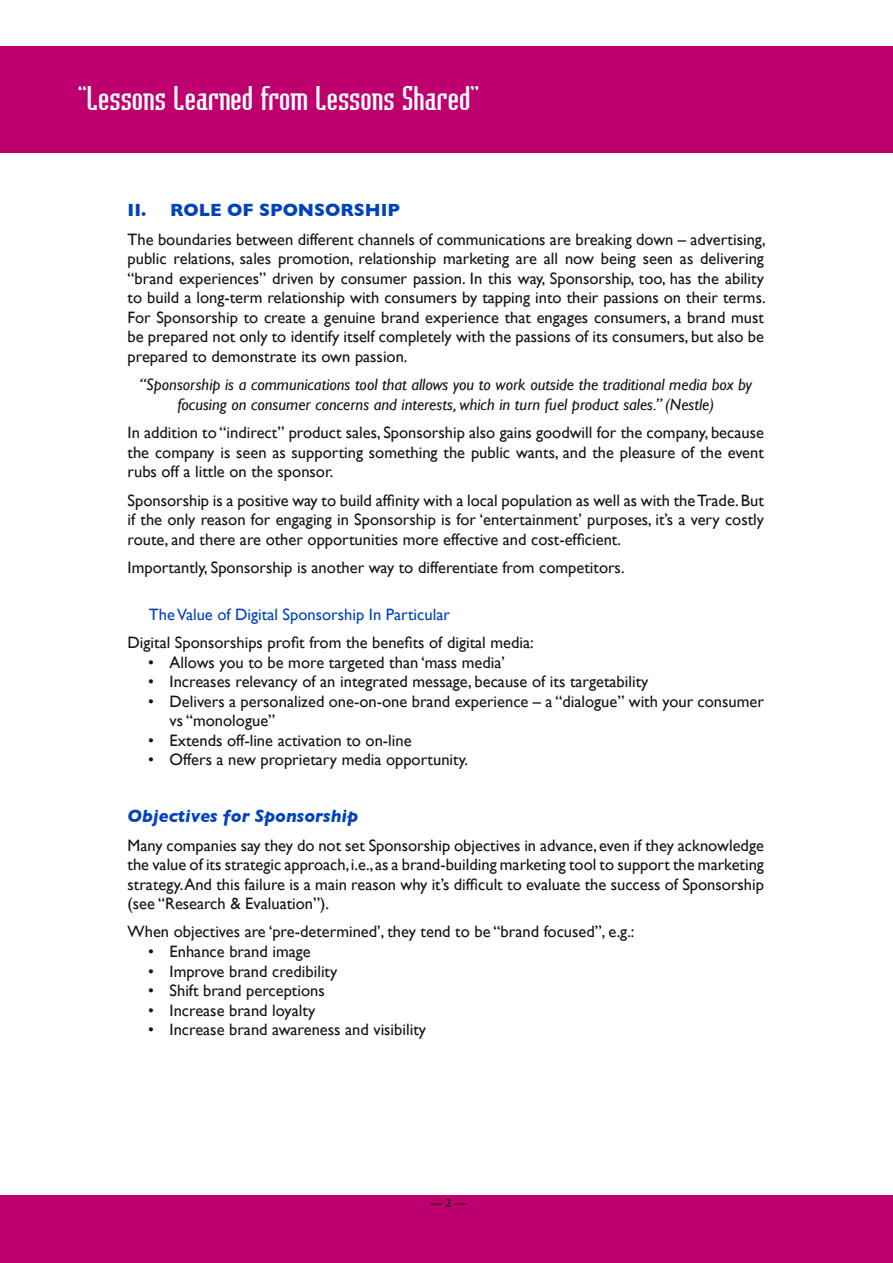
<style>
.page{position:relative;width:893px;height:1263px;background:#fff}
.page>*{position:absolute;margin:0;border:0;box-sizing:border-box;transform-origin:0 0}
.t1{font:36px "Badloc ICG";color:#fff}
.t2{font:italic 700 18px "Gill Sans";color:#0043bc}
.t3{font:700 18px "Gill Sans";color:#0043bc}
.t4{font:16.5px/19.5px "Gill Sans";color:#151518;text-align:justify}
.t5{font:italic 16.5px/19.5px "Gill Sans";color:#151518;text-align:center}
.t6{font:16.5px "Gill Sans";color:#0043bc}
.t7{font:12px "Gill Sans";color:#151518}
</style>
<div class="page">
<div style="left:0;top:1195px;width:893px;height:68px;background:#bd006e"></div>
<div style="left:0;top:47px;width:893px;height:106px;background:#bd006e"></div>
<h1 class="t1" style="left:78px;top:78px;width:403px">“Lessons Learned from Lessons Shared”</h1>
<p class="t3" style="left:128px;top:200px;width:274px">II. ROLE OF SPONSORSHIP</p>
<p class="t4" style="left:128px;top:229px;width:640px">The boundaries between different channels of communications are breaking down – advertising, public relations, sales promotion, relationship marketing are all now being seen as delivering “brand experiences” driven by consumer passion. In this way, Sponsorship, too, has the ability to build a long-term relationship with consumers by tapping into their passions on their terms.<br>For Sponsorship to create a genuine brand experience that engages consumers, a brand must be prepared not only to identify itself completely with the passions of its consumers, but also be prepared to demonstrate its own passion.</p>
<p class="t5" style="left:140px;top:375px;width:614px">“Sponsorship is a communications tool that allows you to work outside the traditional media box by focusing on consumer concerns and interests, which in turn fuel product sales.” (Nestle)</p>
<p class="t4" style="left:128px;top:423px;width:638px">In addition to “indirect” product sales, Sponsorship also gains goodwill for the company, because the company is seen as supporting something the public wants, and the pleasure of the event rubs off a little on the sponsor.</p>
<p class="t4" style="left:128px;top:490px;width:638px">Sponsorship is a positive way to build affinity with a local population as well as with the Trade. But if the only reason for engaging in Sponsorship is for ‘entertainment’ purposes, it’s a very costly route, and there are other opportunities more effective and cost-efficient.</p>
<p class="t4" style="left:128px;top:558px;width:499px">Importantly, Sponsorship is another way to differentiate from competitors.</p>
<p class="t6" style="left:149px;top:604px;width:303px">The Value of Digital Sponsorship In Particular</p>
<p class="t4" style="left:128px;top:633px;width:408px">Digital Sponsorships profit from the benefits of digital media:</p>
<p class="t4" style="left:148px;top:652px;width:358px">• Allows you to be more targeted than ‘mass media’</p>
<p class="t4" style="left:148px;top:672px;width:502px">• Increases relevancy of an integrated message, because of its targetability</p>
<p class="t4" style="left:170px;top:691px;width:596px;text-indent:-21px">• Delivers a personalized one-on-one brand experience – a “dialogue” with your consumer vs “monologue”</p>
<p class="t4" style="left:148px;top:730px;width:265px">• Extends off-line activation to on-line</p>
<p class="t4" style="left:148px;top:750px;width:321px">• Offers a new proprietary media opportunity.</p>
<p class="t2" style="left:128px;top:805px;width:232px">Objectives for Sponsorship</p>
<p class="t4" style="left:128px;top:835px;width:638px">Many companies say they do not set Sponsorship objectives in advance, even if they acknowledge the value of its strategic approach, i.e., as a brand-building marketing tool to support the marketing strategy. And this failure is a main reason why it’s difficult to evaluate the success of Sponsorship (see “Research &amp; Evaluation”).</p>
<p class="t4" style="left:128px;top:922px;width:508px">When objectives are ‘pre-determined’, they tend to be “brand focused”, e.g.:</p>
<p class="t4" style="left:148px;top:941px;width:164px">• Enhance brand image</p>
<p class="t4" style="left:148px;top:961px;width:191px">• Improve brand credibility</p>
<p class="t4" style="left:148px;top:980px;width:178px">• Shift brand perceptions</p>
<p class="t4" style="left:148px;top:1000px;width:168px">• Increase brand loyalty</p>
<p class="t4" style="left:148px;top:1019px;width:279px">• Increase brand awareness and visibility</p>
<p class="t7" style="left:430px;top:1196px;width:38px">— 2 —</p>
</div>
